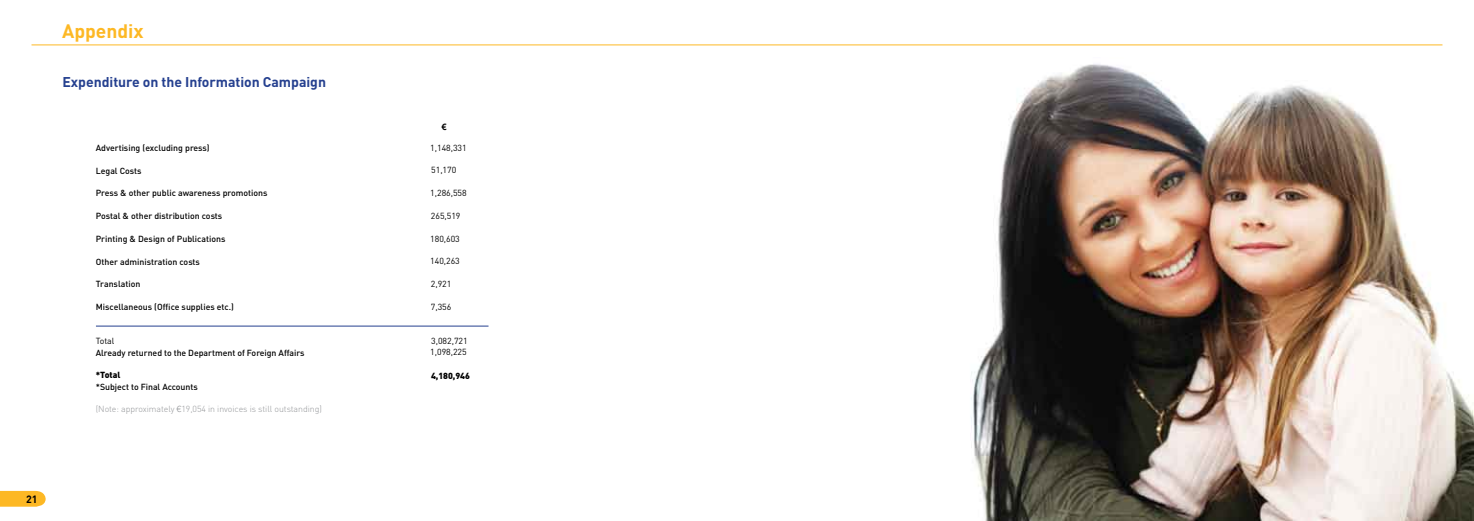
<style>
.page{position:relative;width:1474px;height:521px;background:#fff}
.page>*{position:absolute;margin:0;border:0;box-sizing:border-box;transform-origin:0 0}
.t1{font:700 19.25px "DIN";color:#fdb824}
.t2{font:700 14px "DIN";color:#25408f}
.t3{font:700 10.5px "DIN";color:#000}
.t4{font:500 8.75px "DIN";color:#000}
.t5{font:8.75px/11.4px "DIN";letter-spacing:-.005em;color:#000}
.t6{font:300 8.75px "DIN";letter-spacing:-.005em;color:#939598}
.t7{font:900 8.75px "DIN";color:#000}
.t8{font:700 8.75px "Arial";color:#000}
.s1{font-family:"Helvetica Neue"}
</style>
<div class="page">
<svg style="left:0;top:491px;width:46px;height:16px"></svg>
<hr style="left:96px;top:326px;width:392px;height:1px;background:#25408f">
<img style="left:924px;top:44px;width:549px;height:477px">
<hr style="left:32px;top:44px;width:1410px;height:1px;background:#fdb824">
<h1 class="t1" style="left:62px;top:18px;width:83px">Appendix</h1>
<h2 class="t2" style="left:62px;top:72px;width:265px">Expenditure on the Information Campaign</h2>
<p class="t4" style="left:96px;top:142px;width:115px">Advertising (excluding press)</p>
<p class="t4" style="left:96px;top:165px;width:47px">Legal Costs</p>
<p class="t4" style="left:96px;top:188px;width:173px">Press &amp; other public awareness promotions</p>
<p class="t4" style="left:96px;top:210px;width:128px">Postal &amp; other distribution costs</p>
<p class="t4" style="left:96px;top:233px;width:131px">Printing &amp; Design of Publications</p>
<p class="t4" style="left:96px;top:256px;width:106px">Other administration costs</p>
<p class="t4" style="left:96px;top:279px;width:46px">Translation</p>
<p class="t4" style="left:96px;top:301px;width:140px">Miscellaneous (Office supplies etc.)</p>
<p class="t5" style="left:96px;top:335px;width:20px">Total</p>
<p class="t4" style="left:96px;top:347px;width:210px">Already returned to the Department of Foreign Affairs</p>
<p class="t7" style="left:96px;top:369px;width:26px">*Total</p>
<p class="t4" style="left:96px;top:381px;width:104px">*Subject to Final Accounts</p>
<p class="t6" style="left:96px;top:404px;width:228px">(Note: approximately <span class="s1">€</span>19,054 in invoices is still outstanding)</p>
<p class="t3" style="left:26px;top:492px;width:13px">21</p>
<p class="t8" style="left:442px;top:121px;width:6px">€</p>
<p class="t5" style="left:430px;top:141px;width:38px">1,148,331</p>
<p class="t5" style="left:431px;top:164px;width:27px">51,170</p>
<p class="t5" style="left:430px;top:187px;width:38px">1,286,558</p>
<p class="t5" style="left:431px;top:210px;width:31px">265,519</p>
<p class="t5" style="left:430px;top:232px;width:31px">180,603</p>
<p class="t5" style="left:430px;top:255px;width:31px">140,263</p>
<p class="t5" style="left:431px;top:278px;width:22px">2,921</p>
<p class="t5" style="left:431px;top:301px;width:22px">7,356</p>
<p class="t5" style="left:430px;top:335px;width:39px">3,082,721<br>1,098,225</p>
<p class="t7" style="left:431px;top:370px;width:40px">4,180,946</p>
</div>
